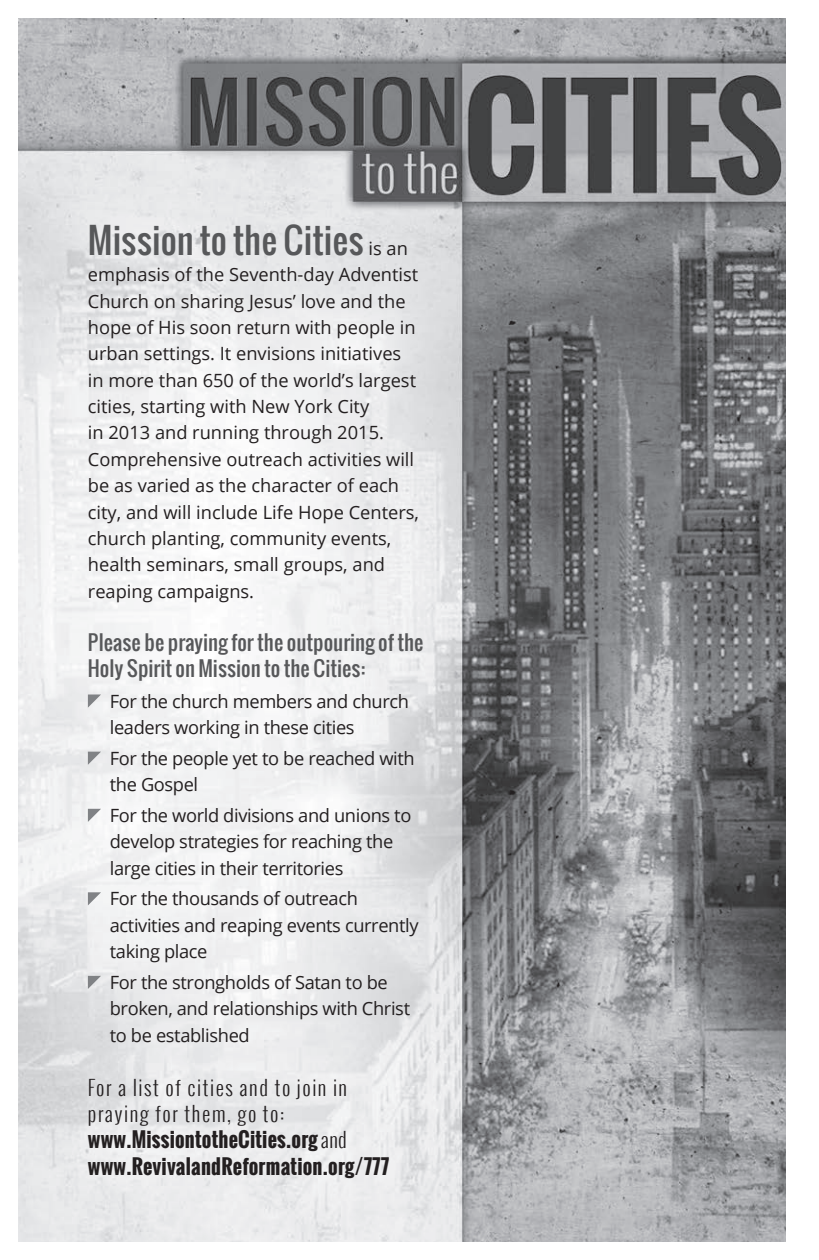
<style>
.page{position:relative;width:819px;height:1260px;background:#fff}
.page>*{position:absolute;margin:0;border:0;box-sizing:border-box;transform-origin:0 0}
.t1{font:34.4px "Oswald";color:#57585a}
.t2{font:700 20.2px/26.4px "Oswald";letter-spacing:.01em;color:#231f20}
.t3{font:20.2px/26.4px "Oswald";color:#57585a}
.t4{font:18.2px/26.4px "Open Sans";color:#231f20}
.t5{font:18.2px/26.4px "Open Sans";letter-spacing:-.02em;color:#231f20}
.s1{font-family:"Open Sans";font-size:18.2px;color:#231f20}
.s2{font-weight:300}
</style>
<div class="page">
<img style="left:18px;top:18px;width:768px;height:1224px">
<svg style="left:88px;top:695px;width:13px;height:13px"></svg>
<svg style="left:88px;top:752px;width:13px;height:13px"></svg>
<svg style="left:88px;top:809px;width:13px;height:13px"></svg>
<svg style="left:88px;top:892px;width:13px;height:13px"></svg>
<svg style="left:88px;top:976px;width:13px;height:13px"></svg>
<p class="t1" style="left:88px;top:214px;width:322px">Mission to the Cities <span class="s1">is an</span></p>
<p class="t4" style="left:88px;top:261px;width:333px">emphasis of the Seventh-day Adventist Church on sharing Jesus’ love and the hope of His soon return with people in urban settings. It envisions initiatives in more than 650 of the world’s largest cities, starting with New York City<br>in 2013 and running through 2015.<br>Comprehensive outreach activities will be as varied as the character of each city, and will include Life Hope Centers, church planting, community events, health seminars, small groups, and reaping campaigns.</p>
<p class="t3" style="left:88px;top:628px;width:337px">Please be praying for the outpouring of the<br>Holy Spirit on Mission to the Cities:</p>
<p class="t5" style="left:110px;top:687px;width:301px">For the church members and church leaders working in these cities</p>
<p class="t5" style="left:110px;top:745px;width:306px">For the people yet to be reached with the Gospel</p>
<p class="t5" style="left:110px;top:802px;width:303px">For the world divisions and unions to develop strategies for reaching the large cities in their territories</p>
<p class="t5" style="left:110px;top:885px;width:310px">For the thousands of outreach activities and reaping events currently taking place</p>
<p class="t5" style="left:110px;top:969px;width:302px">For the strongholds of Satan to be broken, and relationships with Christ to be established</p>
<p class="t2" style="left:88px;top:1074px;width:303px"><span class="s2">For a list of cities and to join in praying for them, go to: </span>www.MissiontotheCities.org <span class="s2">and </span>www.RevivalandReformation.org/777</p>
</div>
